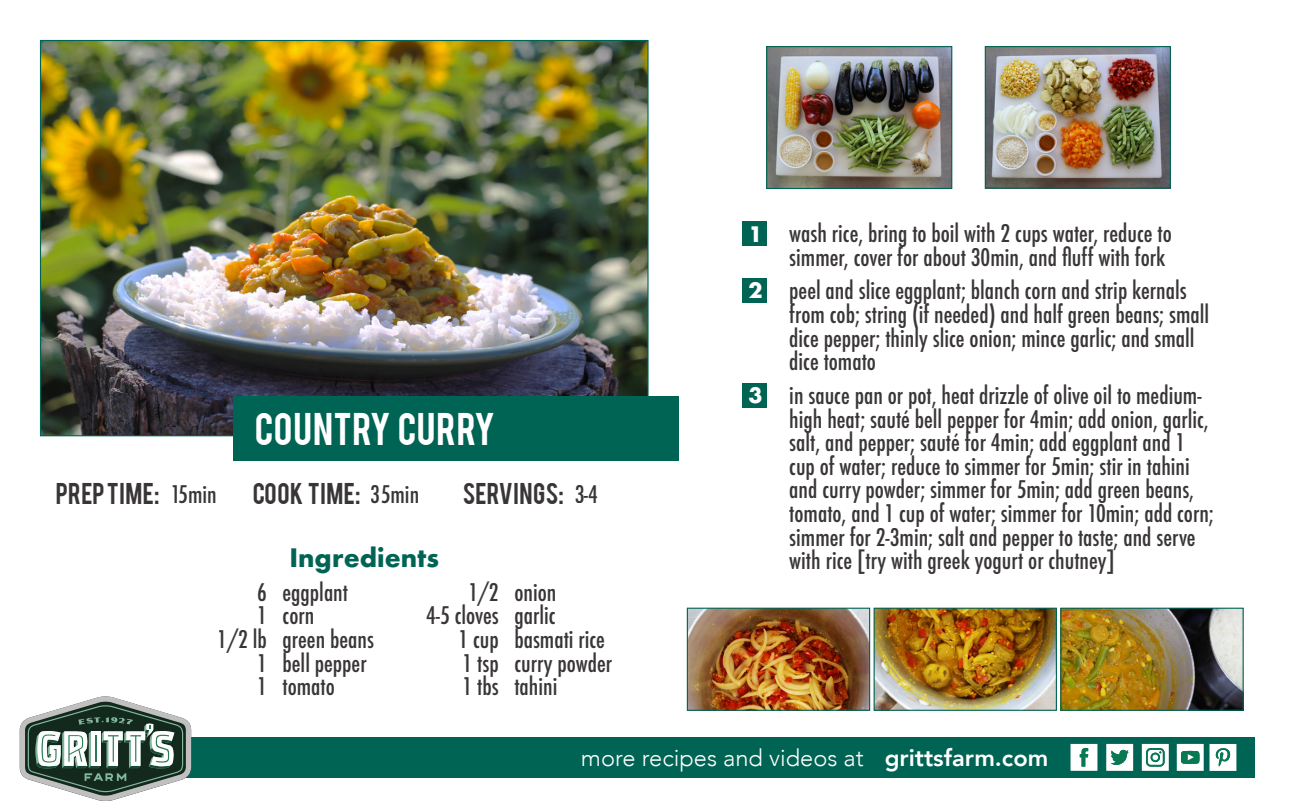
<style>
.page{position:relative;width:1296px;height:810px;background:#fff}
.page>*{position:absolute;margin:0;border:0;box-sizing:border-box;transform-origin:0 0}
.t1{font:36px "Bebas";letter-spacing:.015em;color:#fff}
.t2{font:700 24.75px "Futura";color:#006454}
.t3{font:500 condensed 23.62px/23.6px "Futura";color:#231f20}
.t4{font:23.62px "Bebas";letter-spacing:.02em;color:#231f20}
.t5{font:300 23.62px "Avenir";color:#fff}
.t6{font:800 23.62px "Avenir";color:#fff}
.t7{font:700 20.7px "Futura";color:#fff}
.s1{font-family:"Futura";font-weight:500;font-stretch:condensed}
</style>
<div class="page">
<img style="left:42px;top:42px;width:605px;height:392px">
<div style="left:40px;top:737px;width:1216px;height:41px;background:#006454"></div>
<div style="left:234px;top:396px;width:445px;height:64px;background:#006454"></div>
<div style="left:742px;top:222px;width:25px;height:24px;background:#006454"></div>
<div style="left:742px;top:278px;width:25px;height:25px;background:#006454"></div>
<div style="left:742px;top:383px;width:25px;height:25px;background:#006454"></div>
<img style="left:987px;top:48px;width:182px;height:139px">
<div style="left:985px;top:46px;width:186px;height:143px;border:1px solid #006454"></div>
<img style="left:768px;top:48px;width:182px;height:139px">
<div style="left:766px;top:46px;width:186px;height:143px;border:1px solid #006454"></div>
<img style="left:689px;top:610px;width:179px;height:99px">
<div style="left:687px;top:608px;width:183px;height:103px;border:1px solid #006454"></div>
<img style="left:876px;top:610px;width:179px;height:99px">
<div style="left:874px;top:608px;width:183px;height:103px;border:1px solid #006454"></div>
<img style="left:1062px;top:610px;width:180px;height:99px">
<div style="left:1060px;top:608px;width:184px;height:103px;border:1px solid #006454"></div>
<svg style="left:20px;top:696px;width:171px;height:105px"></svg>
<svg style="left:1071px;top:744px;width:26px;height:27px"></svg>
<svg style="left:1210px;top:744px;width:26px;height:27px"></svg>
<svg style="left:1177px;top:744px;width:27px;height:27px"></svg>
<svg style="left:1142px;top:744px;width:27px;height:27px"></svg>
<svg style="left:1106px;top:744px;width:27px;height:27px"></svg>
<p class="t1" style="left:255px;top:403px;width:242px">COUNTRY CURRY</p>
<p class="t4" style="left:56px;top:476px;width:163px">PREP TIME: <span class="s1">15min</span></p>
<p class="t4" style="left:252px;top:476px;width:169px">COOK TIME: <span class="s1">35min</span></p>
<p class="t4" style="left:463px;top:476px;width:137px">SERVINGS: <span class="s1">3-4</span></p>
<p class="t2" style="left:289px;top:540px;width:151px">Ingredients</p>
<p class="t3" style="left:283px;top:580px;width:93px">eggplant corn<br>green beans bell pepper tomato</p>
<p class="t3" style="left:514px;top:580px;width:99px">onion<br>garlic basmati rice curry powder tahini</p>
<p class="t3" style="left:218px;top:580px;width:51px;text-align:right">6<br>1<br>1/2 lb<br>1<br>1</p>
<p class="t3" style="left:426px;top:580px;width:74px;text-align:right">1/2<br>4-5 cloves<br>1 cup<br>1 tsp<br>1 tbs</p>
<p class="t7" style="left:748px;top:219px;width:16px">1</p>
<p class="t7" style="left:748px;top:275px;width:16px">2</p>
<p class="t7" style="left:748px;top:380px;width:16px">3</p>
<p class="t3" style="left:789px;top:222px;width:384px">wash rice, bring to boil with 2 cups water, reduce to simmer, cover for about 30min, and fluff with fork</p>
<p class="t3" style="left:789px;top:279px;width:421px">peel and slice eggplant; blanch corn and strip kernals from cob; string (if needed) and half green beans; small dice pepper; thinly slice onion; mince garlic; and small dice tomato</p>
<p class="t3" style="left:789px;top:384px;width:426px">in sauce pan or pot, heat drizzle of olive oil to medium&shy;high heat; sauté bell pepper for 4min; add onion, garlic, salt, and pepper; sauté for 4min; add eggplant and 1 cup of water; reduce to simmer for 5min; stir in tahini and curry powder; simmer for 5min; add green beans, tomato, and 1 cup of water; simmer for 10min; add corn; simmer for 2-3min; salt and pepper to taste; and serve with rice [try with greek yogurt or chutney]</p>
<p class="t5" style="left:581px;top:744px;width:284px">more recipes and videos at</p>
<p class="t6" style="left:885px;top:740px;width:165px">grittsfarm.com</p>
</div>
